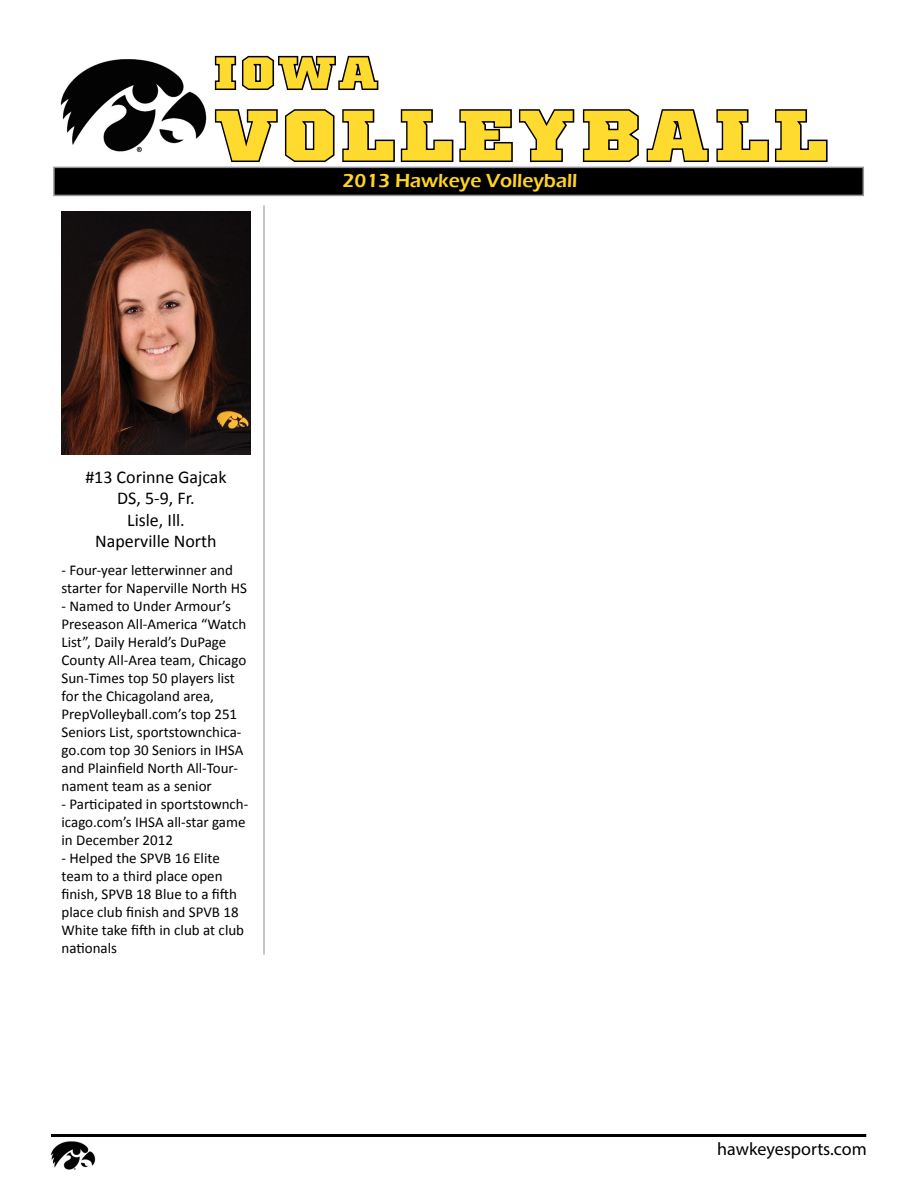
<style>
.page{position:relative;width:918px;height:1188px;background:#fff}
.page>*{position:absolute;margin:0;border:0;box-sizing:border-box;transform-origin:0 0}
.t1{font:700 72px "Hawkeye";letter-spacing:.05em;color:#ffda2f;scale:1.32 1}
.t2{font:700 45px "Hawkeye";color:#ffda2f;scale:1.32 1}
.t3{font:600 19.5px "Eras ITC";color:#ffd520}
.t4{font:18px/21.6px "Calibri";color:#000;text-align:center}
.t5{font:18px "Myriad Pro";color:#000}
.t6{font:15px/18px "Calibri";color:#000}
</style>
<div class="page">
<hr style="left:51px;top:1134px;width:815px;height:3px;background:#000">
<img style="left:51px;top:1142px;width:45px;height:28px">
<div style="left:54px;top:167px;width:809px;height:28px;background:#000"></div>
<div style="left:53px;top:167px;width:811px;height:29px;border:2px solid #939598"></div>
<hr style="left:263px;top:206px;width:2px;height:749px;background:#000">
<img style="left:62px;top:212px;width:188px;height:242px">
<img style="left:60px;top:59px;width:147px;height:94px">
<svg style="left:214px;top:55px;width:165px;height:35px"></svg>
<svg style="left:214px;top:109px;width:614px;height:53px"></svg>
<h2 class="t2" style="left:216px;top:48px;width:125px">IOWA</h2>
<h1 class="t1" style="left:216px;top:95px;width:467px">VOLLEYBALL</h1>
<h3 class="t3" style="left:343px;top:170px;width:236px">2013 Hawkeye Volleyball</h3>
<p class="t4" style="left:85px;top:466px;width:143px">#13 Corinne Gajcak<br>DS, 5-9, Fr.<br>Lisle, Ill.<br>Naperville North</p>
<p class="t6" style="left:62px;top:561px;width:187px">- Four-year letterwinner and starter for Naperville North HS</p>
<p class="t6" style="left:62px;top:597px;width:186px">- Named to Under Armour’s<br>Preseason All-America “Watch<br>List”, Daily Herald’s DuPage<br>County All-Area team, Chicago<br>Sun-Times top 50 players list for the Chicagoland area,<br>PrepVolleyball.com’s top 251<br>Seniors List, sportstownchica&shy;go.com top 30 Seniors in IHSA and Plainfield North All-Tour&shy;nament team as a senior</p>
<p class="t6" style="left:62px;top:795px;width:188px">- Participated in sportstownch&shy;icago.com’s IHSA all-star game in December 2012</p>
<p class="t6" style="left:62px;top:849px;width:184px">- Helped the SPVB 16 Elite team to a third place open finish, SPVB 18 Blue to a fifth place club finish and SPVB 18<br>White take fifth in club at club nationals</p>
<p class="t5" style="left:717px;top:1138px;width:151px">hawkeyesports.com</p>
</div>
